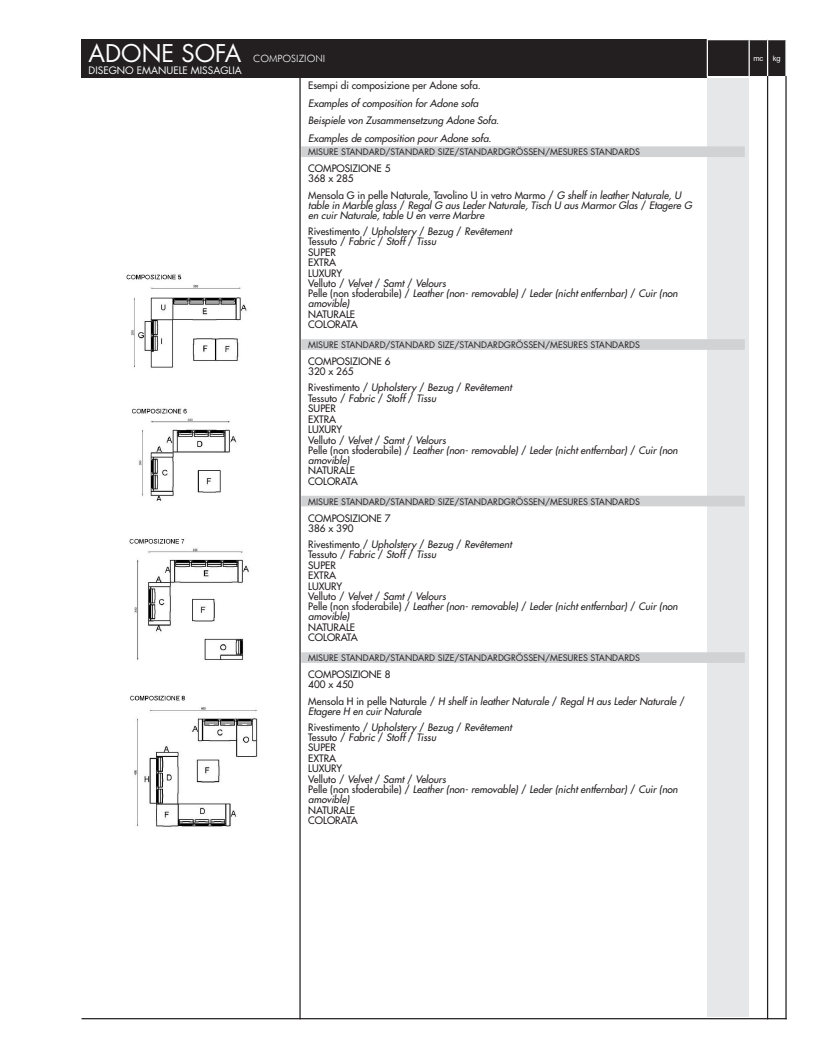
<style>
.page{position:relative;width:815px;height:1053px;background:#fff}
.page>*{position:absolute;margin:0;border:0;box-sizing:border-box;transform-origin:0 0}
.t1{font:23.75px "Futura Std";color:#fff}
.t2{font:italic 500 10px/10.2px "Futura Std";color:#231f20}
.t3{font:500 10px/10px "Futura Std";color:#231f20}
.t4{font:10px "Futura Std";color:#fff}
.t5{font:300 10px "Futura BT";color:#fff}
.t6{font:8.75px "Futura Std";color:#231f20}
.t7{font:7.5px "Arial";color:#fff}
.s1{font-style:normal}
</style>
<div class="page">
<div style="left:81px;top:39px;width:626px;height:38px;background:#231f20"></div>
<svg style="left:707px;top:39px;width:79px;height:38px;background:#3a3637"></svg>
<div style="left:707px;top:78px;width:42px;height:938px;background:#e6e7e9"></div>
<hr style="left:81px;top:1017px;width:706px;height:2px;background:#231f20">
<hr style="left:299px;top:76px;width:2px;height:943px;background:#231f20">
<hr style="left:767px;top:76px;width:1px;height:943px;background:#231f20">
<hr style="left:785px;top:76px;width:2px;height:943px;background:#231f20">
<img style="left:126px;top:274px;width:132px;height:553px">
<div style="left:301px;top:146px;width:444px;height:11px;background:#d1d2d4"></div>
<div style="left:301px;top:339px;width:444px;height:11px;background:#d1d2d4"></div>
<div style="left:301px;top:495px;width:444px;height:11px;background:#d1d2d4"></div>
<div style="left:301px;top:652px;width:444px;height:11px;background:#d1d2d4"></div>
<h1 class="t1" style="left:89px;top:38px;width:154px">ADONE SOFA</h1>
<p class="t5" style="left:253px;top:52px;width:74px">COMPOSIZIONI</p>
<p class="t4" style="left:89px;top:64px;width:155px">DISEGNO EMANUELE MISSAGLIA</p>
<p class="t3" style="left:308px;top:80px;width:174px">Esempi di composizione per Adone sofa.</p>
<p class="t2" style="left:308px;top:94px;width:192px;line-height:17.5px">Examples of composition for Adone sofa<br>Beispiele von Zusammensetzung Adone Sofa.<br>Examples de composition pour Adone sofa.</p>
<p class="t6" style="left:308px;top:146px;width:333px">MISURE STANDARD/STANDARD SIZE/STANDARDGRÖSSEN/MESURES STANDARDS</p>
<p class="t3" style="left:308px;top:164px;width:84px">COMPOSIZIONE 5<br>368 x 285</p>
<p class="t2" style="left:308px;top:190px;width:385px"><span class="s1">Mensola G in pelle Naturale, Tavolino U in vetro Marmo /</span> G shelf in leather Naturale, U table in Marble glass <span class="s1">/</span> Regal G aus Leder Naturale, Tisch U aus Marmor Glas <span class="s1">/</span> Etagere G en cuir Naturale, table U en verre Marbre</p>
<p class="t2" style="left:308px;top:226px;width:371px"><span class="s1">Rivestimento /</span> Upholstery <span class="s1">/</span> Bezug <span class="s1">/</span> Revêtement<br><span class="s1">Tessuto /</span> Fabric <span class="s1">/</span> Stoff <span class="s1">/</span> Tissu<br><span class="s1">SUPER<br>EXTRA<br>LUXURY<br>Velluto /</span> Velvet <span class="s1">/</span> Samt <span class="s1">/</span> Velours<br><span class="s1">Pelle (non sfoderabile) /</span> Leather (non- removable) <span class="s1">/</span> Leder (nicht entfernbar) <span class="s1">/</span> Cuir (non amovible)</p>
<p class="t3" style="left:308px;top:309px;width:51px;line-height:10.5px">NATURALE<br>COLORATA</p>
<p class="t6" style="left:308px;top:339px;width:333px">MISURE STANDARD/STANDARD SIZE/STANDARDGRÖSSEN/MESURES STANDARDS</p>
<p class="t3" style="left:308px;top:356px;width:84px">COMPOSIZIONE 6<br>320 x 265</p>
<p class="t2" style="left:308px;top:383px;width:371px"><span class="s1">Rivestimento /</span> Upholstery <span class="s1">/</span> Bezug <span class="s1">/</span> Revêtement<br><span class="s1">Tessuto /</span> Fabric <span class="s1">/</span> Stoff <span class="s1">/</span> Tissu<br><span class="s1">SUPER<br>EXTRA<br>LUXURY<br>Velluto /</span> Velvet <span class="s1">/</span> Samt <span class="s1">/</span> Velours<br><span class="s1">Pelle (non sfoderabile) /</span> Leather (non- removable) <span class="s1">/</span> Leder (nicht entfernbar) <span class="s1">/</span> Cuir (non amovible)</p>
<p class="t3" style="left:308px;top:465px;width:51px;line-height:10.5px">NATURALE<br>COLORATA</p>
<p class="t6" style="left:308px;top:496px;width:333px">MISURE STANDARD/STANDARD SIZE/STANDARDGRÖSSEN/MESURES STANDARDS</p>
<p class="t3" style="left:308px;top:513px;width:84px">COMPOSIZIONE 7<br>386 x 390</p>
<p class="t2" style="left:308px;top:539px;width:371px"><span class="s1">Rivestimento /</span> Upholstery <span class="s1">/</span> Bezug <span class="s1">/</span> Revêtement<br><span class="s1">Tessuto /</span> Fabric <span class="s1">/</span> Stoff <span class="s1">/</span> Tissu<br><span class="s1">SUPER<br>EXTRA<br>LUXURY<br>Velluto /</span> Velvet <span class="s1">/</span> Samt <span class="s1">/</span> Velours<br><span class="s1">Pelle (non sfoderabile) /</span> Leather (non- removable) <span class="s1">/</span> Leder (nicht entfernbar) <span class="s1">/</span> Cuir (non amovible)</p>
<p class="t3" style="left:308px;top:621px;width:51px;line-height:10.5px">NATURALE<br>COLORATA</p>
<p class="t6" style="left:308px;top:652px;width:333px">MISURE STANDARD/STANDARD SIZE/STANDARDGRÖSSEN/MESURES STANDARDS</p>
<p class="t3" style="left:308px;top:669px;width:84px">COMPOSIZIONE 8<br>400 x 450</p>
<p class="t2" style="left:308px;top:696px;width:378px"><span class="s1">Mensola H in pelle Naturale /</span> H shelf in leather Naturale <span class="s1">/</span> Regal H aus Leder Naturale <span class="s1">/<br></span>Etagere H en cuir Naturale</p>
<p class="t2" style="left:308px;top:722px;width:371px"><span class="s1">Rivestimento /</span> Upholstery <span class="s1">/</span> Bezug <span class="s1">/</span> Revêtement<br><span class="s1">Tessuto /</span> Fabric <span class="s1">/</span> Stoff <span class="s1">/</span> Tissu<br><span class="s1">SUPER<br>EXTRA<br>LUXURY<br>Velluto /</span> Velvet <span class="s1">/</span> Samt <span class="s1">/</span> Velours<br><span class="s1">Pelle (non sfoderabile) /</span> Leather (non- removable) <span class="s1">/</span> Leder (nicht entfernbar) <span class="s1">/</span> Cuir (non amovible)</p>
<p class="t3" style="left:308px;top:804px;width:51px;line-height:10.5px">NATURALE<br>COLORATA</p>
<p class="t7" style="left:753px;top:53px;width:11px">mc</p>
<p class="t7" style="left:773px;top:53px;width:9px">kg</p>
</div>
